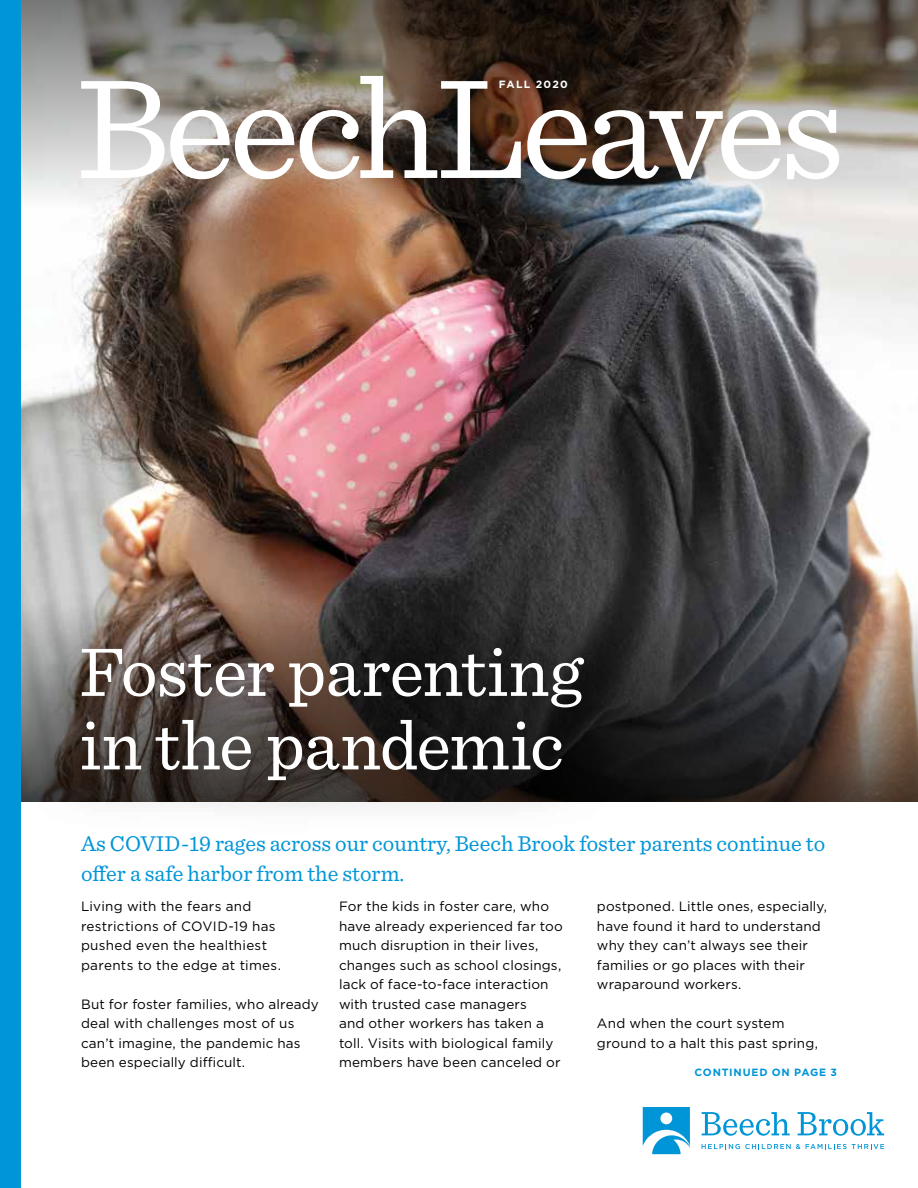
<style>
.page{position:relative;width:918px;height:1188px;background:#fff}
.page>*{position:absolute;margin:0;border:0;box-sizing:border-box;transform-origin:0 0}
.t1{font:148.5px "Sentinel";letter-spacing:-.04em;color:#fff}
.t2{font:72px/73.5px "Sentinel";letter-spacing:-.015em;color:#fff}
.t3{font:22.5px/30px "Sentinel";color:#0095d7}
.t4{font:13.5px/19.5px "Gotham";letter-spacing:.01em;color:#000}
.t5{font:700 10.5px "Gotham";letter-spacing:.075em;color:#0095d7}
.t6{font:700 10.5px "Gotham";letter-spacing:.12em;color:#fff}
</style>
<div class="page">
<img style="left:20px;top:221px;width:898px;height:373px">
<svg style="left:20px;top:594px;width:898px;height:207px;background:#4b4542"></svg>
<img style="left:20px;top:0;width:898px;height:221px">
<svg style="left:27px;top:590px;width:612px;height:218px;background:#433c38"></svg>
<div style="left:0;top:0;width:20px;height:1188px;background:#0095d7"></div>
<svg style="left:643px;top:1107px;width:47px;height:47px"></svg>
<svg style="left:702px;top:1112px;width:88px;height:24px"></svg>
<svg style="left:798px;top:1112px;width:86px;height:24px"></svg>
<svg style="left:702px;top:1144px;width:98px;height:5px"></svg>
<svg style="left:806px;top:1144px;width:78px;height:5px"></svg>
<h1 class="t1" style="left:76px;top:17px;width:770px">BeechLeaves</h1>
<p class="t6" style="left:499px;top:77px;width:70px">FALL 2020</p>
<h2 class="t2" style="left:80px;top:631px;width:505px">Foster parenting in the pandemic</h2>
<h3 class="t3" style="left:81px;top:827px;width:746px">As COVID-19 rages across our country, Beech Brook foster parents continue to offer a safe harbor from the storm.</h3>
<p class="t4" style="left:81px;top:897px;width:202px">Living with the fears and restrictions of COVID-19 has pushed even the healthiest parents to the edge at times.</p>
<p class="t4" style="left:81px;top:994px;width:239px">But for foster families, who already deal with challenges most of us can’t imagine, the pandemic has been especially difficult.</p>
<p class="t4" style="left:339px;top:897px;width:225px">For the kids in foster care, who have already experienced far too much disruption in their lives, changes such as school closings, lack of face-to-face interaction with trusted case managers<br>and other workers has taken a toll. Visits with biological family members have been canceled or</p>
<p class="t4" style="left:597px;top:896px;width:232px">postponed. Little ones, especially, have found it hard to understand why they can’t always see their families or go places with their wraparound workers.</p>
<p class="t4" style="left:597px;top:1013px;width:222px">And when the court system ground to a halt this past spring,</p>
<p class="t5" style="left:695px;top:1066px;width:144px">CONTINUED ON PAGE 3</p>
</div>
